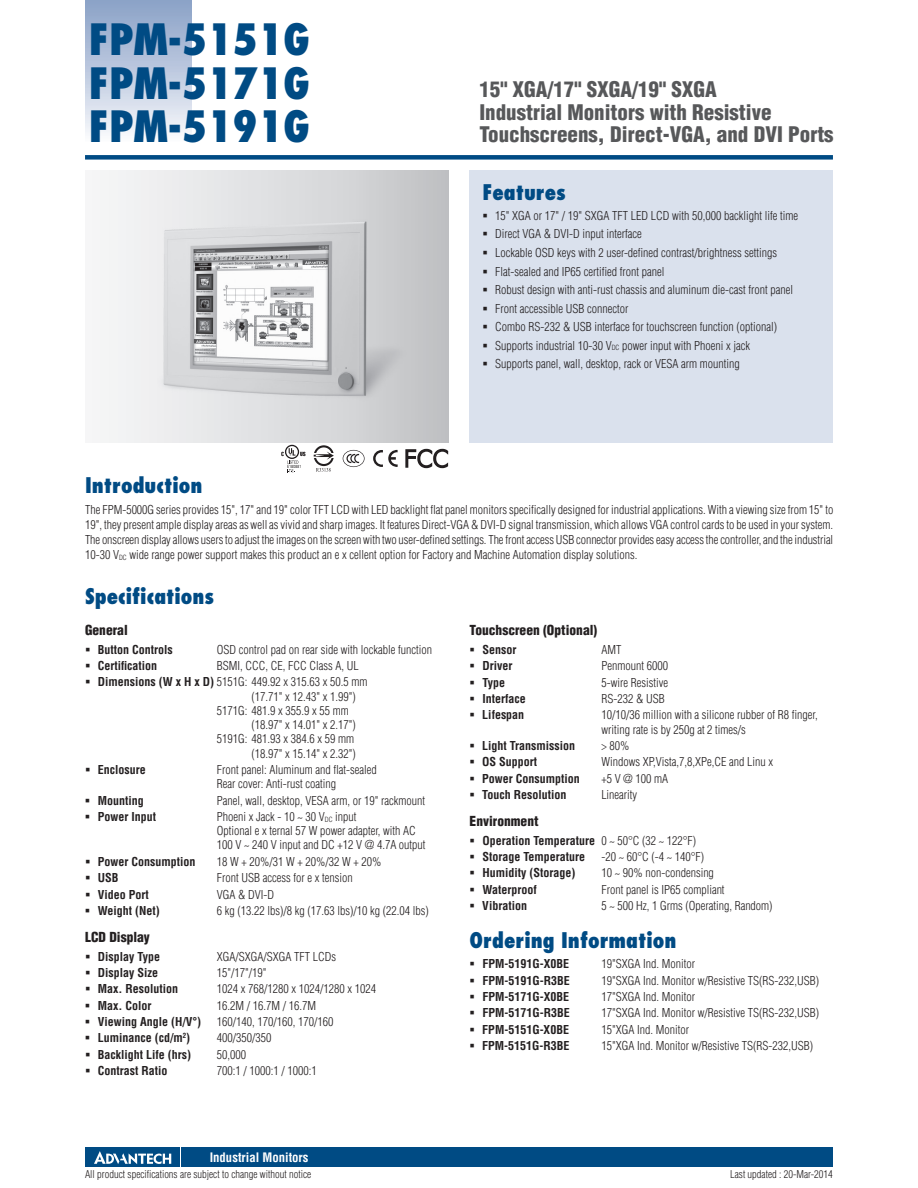
<style>
.page{position:relative;width:918px;height:1188px;background:#fff}
.page>*{position:absolute;margin:0;border:0;box-sizing:border-box;transform-origin:0 0}
.t1{font:800 condensed 42px/43.5px "Futura";color:#004b84;text-align:justify}
.t2{font:900 condensed 21px/22.5px "Helvetica";color:#57585a}
.t3{font:800 condensed 21px "Futura";color:#004b84}
.t4{font:900 condensed 13.5px "Helvetica";color:#231f20}
.t5{font:700 condensed 12.75px "Helvetica";color:#fff}
.t6{font:300 condensed 12px/18.5px "Helvetica";color:#231f20}
.t7{font:700 condensed 12px/16.4px "Helvetica";color:#231f20}
.t8{font:300 condensed 10.5px "Helvetica";color:#231f20}
.s1{font-weight:300}
.s2{font-weight:700}
</style>
<div class="page">
<div style="left:85px;top:155px;width:748px;height:5px;background:#004b84"></div>
<div style="left:182px;top:1147px;width:651px;height:20px;background:#004b84"></div>
<div style="left:85px;top:0;width:106px;height:143px;background:linear-gradient(to bottom,#879fc5,#fafafd)"></div>
<div style="left:85px;top:1147px;width:95px;height:20px;background:#004b84"></div>
<svg style="left:94px;top:1151px;width:77px;height:13px"></svg>
<div style="left:470px;top:170px;width:363px;height:272px;background:#dae1ed"></div>
<img style="left:100px;top:170px;width:348px;height:272px">
<svg style="left:343px;top:450px;width:22px;height:17px"></svg>
<svg style="left:373px;top:450px;width:25px;height:17px"></svg>
<svg style="left:314px;top:445px;width:20px;height:27px"></svg>
<svg style="left:281px;top:445px;width:25px;height:28px"></svg>
<svg style="left:405px;top:448px;width:43px;height:21px"></svg>
<h1 class="t1" style="left:89px;top:17px;width:222px">FPM-5151G FPM-5171G FPM-5191G</h1>
<h2 class="t2" style="left:479px;top:78px;width:356px">15" XGA/17" SXGA/19" SXGA<br>Industrial Monitors with Resistive<br>Touchscreens, Direct-VGA, and DVI Ports</h2>
<h2 class="t3" style="left:482px;top:178px;width:85px">Features</h2>
<p class="t6" style="left:495px;top:206px;width:304px">15" XGA or 17" / 19" SXGA TFT LED LCD with 50,000 backlight life time Direct VGA &amp; DVI-D input interface<br>Lockable OSD keys with 2 user-defined contrast/brightness settings Flat-sealed and IP65 certified front panel<br>Robust design with anti-rust chassis and aluminum die-cast front panel Front accessible USB connector<br>Combo RS-232 &amp; USB interface for touchscreen function (optional)<br>Supports industrial 10-30 V<sub>DC</sub> power input with Phoeni x jack<br>Supports panel, wall, desktop, rack or VESA arm mounting</p>
<h2 class="t3" style="left:85px;top:472px;width:119px">Introduction</h2>
<p class="t6" style="left:85px;top:503px;width:750px;line-height:15px;text-align:justify">The FPM-5000G series provides 15", 17" and 19" color TFT LCD with LED backlight flat panel monitors specifically designed for industrial applications. With a viewing size from 15" to 19", they present ample display areas as well as vivid and sharp images. It features Direct-VGA &amp; DVI-D signal transmission, which allows VGA control cards to be used in your system.<br>The onscreen display allows users to adjust the images on the screen with two user-defined settings. The front access USB connector provides easy access the controller, and the industrial 10-30 V<sub>DC</sub> wide range power support makes this product an e x cellent option for Factory and Machine Automation display solutions.</p>
<h2 class="t3" style="left:85px;top:582px;width:131px">Specifications</h2>
<p class="t4" style="left:85px;top:622px;width:44px">General</p>
<p class="t7" style="left:98px;top:641px;width:77px">Button Controls</p>
<p class="t6" style="left:217px;top:640px;width:217px">OSD control pad on rear side with lockable function</p>
<p class="t7" style="left:98px;top:657px;width:61px">Certification</p>
<p class="t4" style="left:470px;top:622px;width:129px">Touchscreen (Optional)</p>
<p class="t7" style="left:482px;top:641px;width:35px">Sensor</p>
<p class="t6" style="left:601px;top:640px;width:21px">AMT</p>
<p class="t7" style="left:482px;top:658px;width:31px">Driver</p>
<p class="t6" style="left:601px;top:657px;width:68px">Penmount 6000</p>
<p class="t7" style="left:482px;top:674px;width:24px">Type</p>
<p class="t6" style="left:601px;top:673px;width:68px">5-wire Resistive</p>
<p class="t7" style="left:482px;top:690px;width:45px">Interface</p>
<p class="t6" style="left:601px;top:689px;width:65px">RS-232 &amp; USB</p>
<p class="t7" style="left:482px;top:707px;width:43px">Lifespan</p>
<p class="t6" style="left:601px;top:708px;width:218px;line-height:14.2px">10/10/36 million with a silicone rubber of R8 finger, writing rate is by 250g at 2 times/s</p>
<p class="t7" style="left:482px;top:737px;width:94px">Light Transmission</p>
<p class="t6" style="left:601px;top:736px;width:29px">&gt; 80%</p>
<p class="t7" style="left:482px;top:754px;width:57px">OS Support</p>
<p class="t6" style="left:601px;top:753px;width:173px">Windows XP,Vista,7,8,XPe,CE and Linu x</p>
<p class="t7" style="left:482px;top:770px;width:99px">Power Consumption</p>
<p class="t6" style="left:601px;top:769px;width:68px">+5 V @ 100 mA</p>
<p class="t7" style="left:482px;top:786px;width:86px">Touch Resolution</p>
<p class="t6" style="left:601px;top:785px;width:37px">Linearity</p>
<p class="t4" style="left:470px;top:813px;width:70px">Environment</p>
<p class="t7" style="left:482px;top:832px;width:215px">Operation Temperature <span class="s1">0 ~ 50°C (32 ~ 122°F)<br></span>Storage Temperature</p>
<p class="t6" style="left:98px;top:657px;width:271px;line-height:16.4px;text-indent:119px">BSMI, CCC, CE, FCC Class A, UL<br><span class="s2">Dimensions (W x H x D)</span> 5151G: 449.92 x 315.63 x 50.5 mm</p>
<p class="t6" style="left:252px;top:687px;width:106px">(17.71" x 12.43" x 1.99")</p>
<p class="t6" style="left:217px;top:701px;width:133px">5171G: 481.9 x 355.9 x 55 mm</p>
<p class="t6" style="left:252px;top:715px;width:106px">(18.97" x 14.01" x 2.17")</p>
<p class="t6" style="left:217px;top:730px;width:139px">5191G: 481.93 x 384.6 x 59 mm</p>
<p class="t6" style="left:252px;top:744px;width:106px">(18.97" x 15.14" x 2.32")</p>
<p class="t7" style="left:98px;top:761px;width:49px">Enclosure</p>
<p class="t6" style="left:217px;top:762px;width:161px;line-height:14.2px">Front panel: Aluminum and flat-sealed<br>Rear cover: Anti-rust coating</p>
<p class="t7" style="left:98px;top:792px;width:48px">Mounting</p>
<p class="t6" style="left:217px;top:791px;width:210px">Panel, wall, desktop, VESA arm, or 19" rackmount</p>
<p class="t7" style="left:98px;top:808px;width:60px">Power Input</p>
<p class="t6" style="left:217px;top:809px;width:210px;line-height:14.2px">Phoeni x Jack - 10 ~ 30 V<sub>DC</sub> input<br>Optional e x ternal 57 W power adapter, with AC<br>100 V ~ 240 V input and DC +12 V @ 4.7A output</p>
<p class="t7" style="left:98px;top:853px;width:99px">Power Consumption</p>
<p class="t6" style="left:217px;top:852px;width:166px">18 W + 20%/31 W + 20%/32 W + 20%</p>
<p class="t7" style="left:98px;top:870px;width:22px">USB</p>
<p class="t6" style="left:217px;top:869px;width:137px">Front USB access for e x tension</p>
<p class="t7" style="left:98px;top:886px;width:53px">Video Port</p>
<p class="t6" style="left:217px;top:885px;width:59px">VGA &amp; DVI-D</p>
<p class="t7" style="left:98px;top:902px;width:64px">Weight (Net)</p>
<p class="t6" style="left:217px;top:901px;width:213px">6 kg (13.22 lbs)/8 kg (17.63 lbs)/10 kg (22.04 lbs)</p>
<p class="t4" style="left:85px;top:929px;width:66px">LCD Display</p>
<p class="t7" style="left:98px;top:948px;width:64px">Display Type</p>
<p class="t6" style="left:217px;top:947px;width:121px">XGA/SXGA/SXGA TFT LCDs</p>
<p class="t7" style="left:98px;top:964px;width:62px">Display Size</p>
<p class="t6" style="left:217px;top:963px;width:51px">15"/17"/19"</p>
<p class="t7" style="left:98px;top:981px;width:82px">Max. Resolution</p>
<p class="t6" style="left:217px;top:980px;width:161px">1024 x 768/1280 x 1024/1280 x 1024</p>
<p class="t7" style="left:98px;top:997px;width:55px">Max. Color</p>
<p class="t6" style="left:217px;top:996px;width:101px">16.2M / 16.7M / 16.7M</p>
<p class="t7" style="left:98px;top:1013px;width:105px">Viewing Angle (H/V°)</p>
<p class="t6" style="left:217px;top:1012px;width:118px">160/140, 170/160, 170/160</p>
<p class="t7" style="left:98px;top:1030px;width:94px">Luminance (cd/m<sup>2</sup>)</p>
<p class="t6" style="left:217px;top:1029px;width:56px">400/350/350</p>
<p class="t7" style="left:98px;top:1046px;width:95px">Backlight Life (hrs)</p>
<p class="t6" style="left:217px;top:1045px;width:31px">50,000</p>
<p class="t7" style="left:98px;top:1063px;width:71px">Contrast Ratio</p>
<p class="t6" style="left:217px;top:1062px;width:101px">700:1 / 1000:1 / 1000:1</p>
<p class="t6" style="left:601px;top:847px;width:104px">-20 ~ 60°C (-4 ~ 140°F)</p>
<p class="t7" style="left:482px;top:865px;width:94px">Humidity (Storage)</p>
<p class="t6" style="left:601px;top:864px;width:114px">10 ~ 90% non-condensing</p>
<p class="t7" style="left:482px;top:881px;width:56px">Waterproof</p>
<p class="t6" style="left:601px;top:880px;width:125px">Front panel is IP65 compliant</p>
<p class="t7" style="left:482px;top:898px;width:46px">Vibration</p>
<p class="t6" style="left:601px;top:897px;width:173px">5 ~ 500 Hz, 1 Grms (Operating, Random)</p>
<h2 class="t3" style="left:470px;top:926px;width:208px">Ordering Information</h2>
<p class="t7" style="left:482px;top:956px;width:88px">FPM-5191G-X0BE</p>
<p class="t6" style="left:601px;top:955px;width:95px">19"SXGA Ind. Monitor</p>
<p class="t7" style="left:482px;top:972px;width:89px">FPM-5191G-R3BE</p>
<p class="t6" style="left:601px;top:971px;width:219px">19"SXGA Ind. Monitor w/Resistive TS(RS-232,USB)</p>
<p class="t7" style="left:482px;top:988px;width:88px">FPM-5171G-X0BE</p>
<p class="t6" style="left:601px;top:987px;width:95px">17"SXGA Ind. Monitor</p>
<p class="t7" style="left:482px;top:1005px;width:89px">FPM-5171G-R3BE</p>
<p class="t6" style="left:601px;top:1004px;width:219px">17"SXGA Ind. Monitor w/Resistive TS(RS-232,USB)</p>
<p class="t7" style="left:482px;top:1021px;width:88px">FPM-5151G-X0BE</p>
<p class="t6" style="left:601px;top:1020px;width:89px">15"XGA Ind. Monitor</p>
<p class="t7" style="left:482px;top:1037px;width:89px">FPM-5151G-R3BE</p>
<p class="t6" style="left:601px;top:1036px;width:213px">15"XGA Ind. Monitor w/Resistive TS(RS-232,USB)</p>
<p class="t5" style="left:210px;top:1150px;width:100px">Industrial Monitors</p>
<p class="t8" style="left:85px;top:1168px;width:228px">All product specifications are subject to change without notice</p>
<p class="t8" style="left:730px;top:1168px;width:104px">Last updated : 20-Mar-2014</p>
</div>
